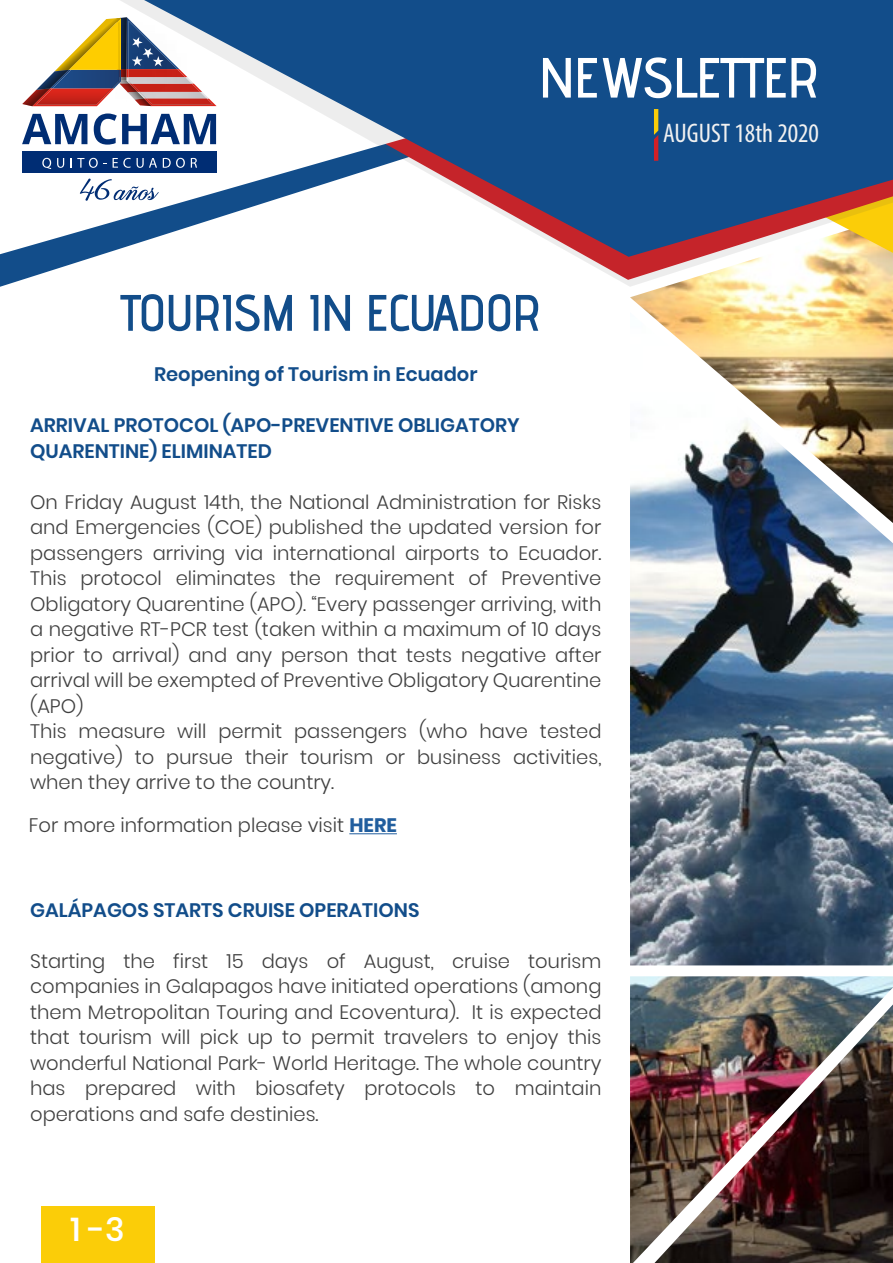
<style>
.page{position:relative;width:893px;height:1263px;background:#fff}
.page>*{position:absolute;margin:0;border:0;box-sizing:border-box;transform-origin:0 0}
.t1{font:600 56.55px "Advent Pro";letter-spacing:-.03em;color:#fff}
.t2{font:600 51.15px "Advent Pro";letter-spacing:-.03em;color:#124d8a}
.t3{font:500 33px "Poppins";color:#fff}
.t4{font:condensed 27px "Myriad Pro";color:#f1f1f1}
.t5{font:300 19.5px/25.5px "Poppins";color:#404040}
.t6{font:600 19.5px/25.5px "Poppins";color:#124d8a}
.s1{font-weight:700;color:#215e9e}
</style>
<div class="page">
<div style="left:41px;top:1206px;width:113px;height:57px;background:#fbcd08"></div>
<img style="left:631px;top:298px;width:262px;height:14px">
<img style="left:630px;top:312px;width:263px;height:653px">
<img style="left:630px;top:976px;width:263px;height:287px">
<svg style="left:630px;top:289px;width:263px;height:9px"></svg>
<svg style="left:0;top:106px;width:107px;height:150px"></svg>
<svg style="left:107px;top:216px;width:786px;height:71px"></svg>
<svg style="left:131px;top:0;width:762px;height:257px;fill:#124d8a"></svg>
<svg style="left:654px;top:109px;width:4px;height:52px"></svg>
<svg style="left:20px;top:112px;width:27px;height:33px"></svg>
<img style="left:217px;top:0;width:32px;height:161px">
<img style="left:58px;top:0;width:181px;height:153px">
<img style="left:47px;top:0;width:181px;height:142px">
<div style="left:23px;top:152px;width:194px;height:21px;background:#002d74"></div>
<svg style="left:42px;top:157px;width:155px;height:12px"></svg>
<svg style="left:22px;top:17px;width:195px;height:89px"></svg>
<svg style="left:76px;top:175px;width:83px;height:26px"></svg>
<hr style="left:349px;top:833px;width:48px;height:1px;background:#215e9e">
<h1 class="t1" style="left:538px;top:43px;width:282px">NEWSLETTER</h1>
<h3 class="t4" style="left:663px;top:117px;width:157px">AUGUST 18th 2020</h3>
<h2 class="t2" style="left:120px;top:281px;width:422px">TOURISM IN ECUADOR</h2>
<p class="t6" style="left:154px;top:362px;width:325px">Reopening of Tourism in Ecuador</p>
<p class="t6" style="left:30px;top:413px;width:491px">ARRIVAL PROTOCOL (APO-PREVENTIVE OBLIGATORY<br>QUARENTINE) ELIMINATED</p>
<p class="t5" style="left:30px;top:489px;width:573px">On Friday August 14th, the National Administration for Risks and Emergencies (COE) published the updated version for passengers arriving via international airports to Ecuador.<br>This protocol eliminates the requirement of Preventive Obligatory Quarentine (APO). “Every passenger arriving, with a negative RT-PCR test (taken within a maximum of 10 days prior to arrival) and any person that tests negative after arrival will be exempted of Preventive Obligatory Quarentine (APO)<br>This measure will permit passengers (who have tested negative) to pursue their tourism or business activities, when they arrive to the country.</p>
<p class="t5" style="left:29px;top:813px;width:369px">For more information please visit <span class="s1">HERE</span></p>
<p class="t6" style="left:30px;top:897px;width:391px">GALÁPAGOS STARTS CRUISE OPERATIONS</p>
<p class="t5" style="left:30px;top:948px;width:573px;text-align:justify">Starting the first 15 days of August, cruise tourism companies in Galapagos have initiated operations (among them Metropolitan Touring and Ecoventura). It is expected that tourism will pick up to permit travelers to enjoy this wonderful National Park- World Heritage. The whole country has prepared with biosafety protocols to maintain operations and safe destinies.</p>
<h3 class="t3" style="left:71px;top:1211px;width:56px">1 -3</h3>
</div>
